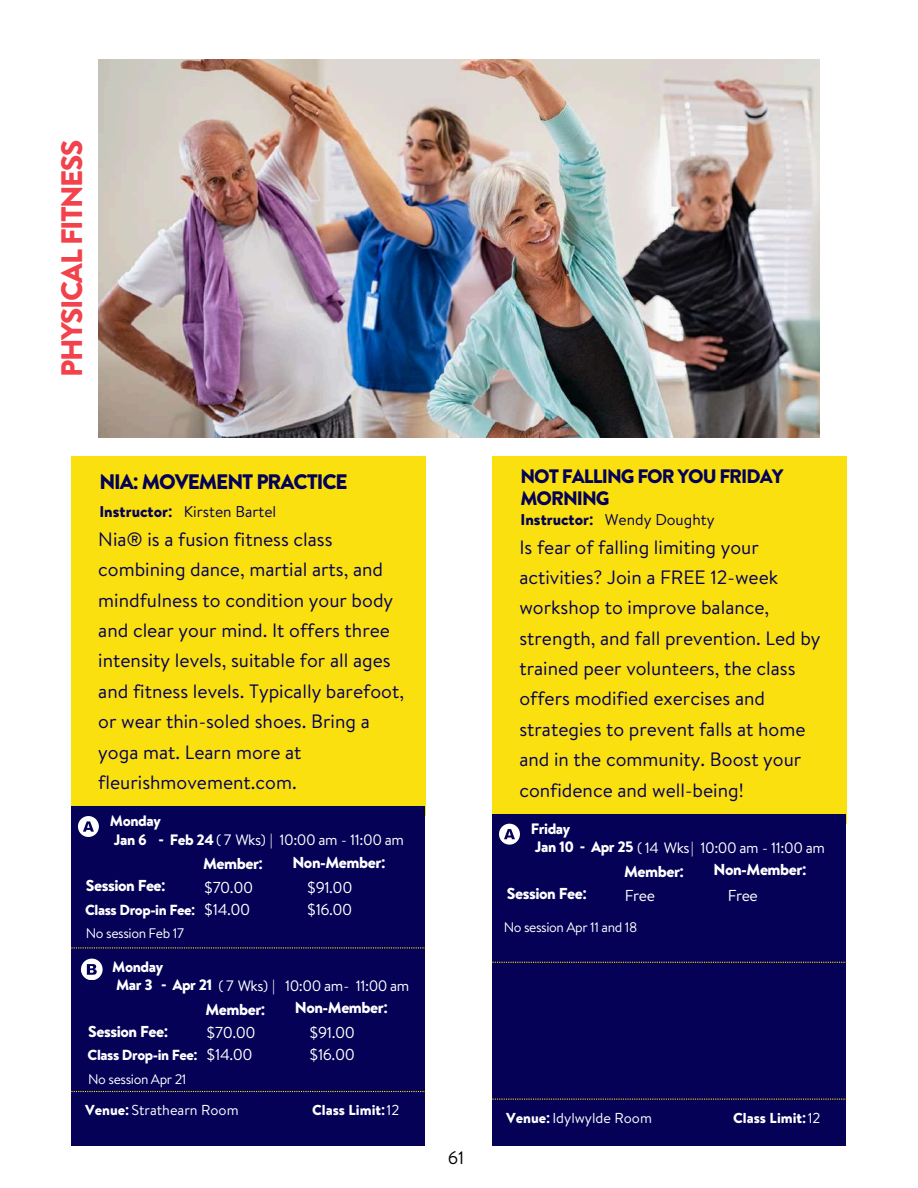
<style>
.page{position:relative;width:918px;height:1188px;background:#fff}
.page>*{position:absolute;margin:0;border:0;box-sizing:border-box;transform-origin:0 0}
.t1{font:900 29.7px "Hv D Trial Brandon Text";letter-spacing:-.05em;color:#f2424c}
.t2{font:900 21px "Hv D Trial Brandon Text";letter-spacing:-.05em;color:#040157}
.t3{font:900 19.5px/22.5px "Hv D Trial Brandon Text";letter-spacing:-.05em;color:#040157}
.t4{font:19.35px/30.3px "Brandon Text";color:#040157}
.t5{font:18px "Brandon Text";color:#000}
.t6{font:15.9px/22px "Brandon Text";letter-spacing:-.03em;color:#fff}
.t7{font:900 15.9px "Hv D Trial Brandon Text";letter-spacing:-.03em;color:#fff}
.t8{font:900 15.75px "Hv D Trial Brandon Text";letter-spacing:-.03em;color:#fff}
.t9{font:15.6px "Brandon Text";color:#040157}
.t10{font:15.15px "Brandon Text";letter-spacing:-.03em;color:#fff}
.t11{font:900 15.15px "Hv D Trial Brandon Text";letter-spacing:-.03em;color:#fff}
.t12{font:900 14.55px "Hv D Trial Brandon Text";letter-spacing:-.03em;color:#fff}
.t13{font:14.4px "Brandon Text";color:#fff}
.t14{font:900 14.4px "Hv D Trial Brandon Text";color:#fff}
.t15{font:13.8px "Brandon Text";letter-spacing:-.03em;color:#fff}
.s1{font-family:"Noto Sans";font-weight:700}
.s2{font-family:"Hv D Trial Brandon Text";font-weight:900}
.s3{font-family:"Brandon Text";font-weight:400}
</style>
<div class="page">
<img style="left:98px;top:59px;width:721px;height:378px">
<div style="left:71px;top:456px;width:354px;height:360px;background:#fae00f"></div>
<div style="left:71px;top:806px;width:354px;height:340px;background:#040157"></div>
<svg style="left:78px;top:816px;width:21px;height:21px"></svg>
<svg style="left:71px;top:947px;width:354px;height:1px"></svg>
<svg style="left:71px;top:1091px;width:354px;height:1px"></svg>
<svg style="left:81px;top:959px;width:21px;height:21px"></svg>
<div style="left:492px;top:456px;width:354px;height:368px;background:#fae00f"></div>
<div style="left:492px;top:814px;width:354px;height:332px;background:#040157"></div>
<svg style="left:499px;top:824px;width:21px;height:21px"></svg>
<svg style="left:492px;top:962px;width:354px;height:1px"></svg>
<svg style="left:492px;top:1099px;width:354px;height:1px"></svg>
<h1 class="t1" style="left:50px;top:377px;width:239px;rotate:-90deg">PHYSICAL FITNESS</h1>
<p class="t2" style="left:99px;top:466px;width:250px">NIA<span class="s1">:</span> MOVEMENT PRACTICE</p>
<p class="t9" style="left:99px;top:501px;width:178px"><span class="s2">Instructor</span><span class="s1">:</span> Kirsten Bartel</p>
<p class="t4" style="left:98px;top:524px;width:307px">Nia® is a fusion fitness class combining dance, martial arts, and mindfulness to condition your body and clear your mind. It offers three intensity levels, suitable for all ages and fitness levels. Typically barefoot, or wear thin-soled shoes. Bring a yoga mat. Learn more at fleurishmovement.com.</p>
<p class="t11" style="left:110px;top:810px;width:52px">Monday</p>
<p class="t11" style="left:114px;top:828px;width:35px">Jan 6</p>
<p class="t10" style="left:159px;top:829px;width:247px"><span class="s2">- Feb 24</span> ( 7 Wks) | 10:00 am - 11:00 am</p>
<p class="t8" style="left:203px;top:853px;width:62px">Member<span class="s1">:</span></p>
<p class="t8" style="left:292px;top:851px;width:95px">Non-Member<span class="s1">:</span></p>
<p class="t7" style="left:86px;top:875px;width:81px">Session Fee<span class="s1">:</span></p>
<p class="t12" style="left:85px;top:899px;width:112px">Class Drop-in Fee<span class="s1">:</span></p>
<p class="t15" style="left:86px;top:924px;width:100px">No session Feb 17</p>
<p class="t11" style="left:112px;top:956px;width:52px">Monday</p>
<p class="t6" style="left:204px;top:876px;width:51px">$70.00 $14.00</p>
<p class="t6" style="left:307px;top:876px;width:47px">$91.00</p>
<p class="t6" style="left:307px;top:898px;width:47px">$16.00</p>
<p class="t11" style="left:116px;top:974px;width:38px">Mar 3</p>
<p class="t10" style="left:161px;top:975px;width:250px"><span class="s2">- Apr 21</span> ( 7 Wks) | 10:00 am- 11:00 am</p>
<p class="t8" style="left:205px;top:998px;width:62px">Member<span class="s1">:</span></p>
<p class="t8" style="left:295px;top:996px;width:95px">Non-Member<span class="s1">:</span></p>
<p class="t7" style="left:88px;top:1020px;width:81px">Session Fee<span class="s1">:</span></p>
<p class="t12" style="left:88px;top:1045px;width:112px">Class Drop-in Fee<span class="s1">:</span></p>
<p class="t15" style="left:88px;top:1069px;width:100px">No session Apr 21</p>
<p class="t6" style="left:206px;top:1021px;width:51px">$70.00 $14.00</p>
<p class="t6" style="left:309px;top:1021px;width:47px">$91.00</p>
<p class="t6" style="left:309px;top:1043px;width:47px">$16.00</p>
<p class="t13" style="left:85px;top:1100px;width:155px"><span class="s2">Venue</span><span class="s1">:</span> Strathearn Room</p>
<p class="t14" style="left:312px;top:1100px;width:89px">Class Limit<span class="s1">:</span><span class="s3">12</span></p>
<p class="t5" style="left:448px;top:1145px;width:18px">61</p>
<p class="t3" style="left:520px;top:464px;width:265px">NOT FALLING FOR YOU FRIDAY<br>MORNING</p>
<p class="t9" style="left:520px;top:508px;width:196px"><span class="s2">Instructor</span><span class="s1">:</span> Wendy Doughty</p>
<p class="t4" style="left:519px;top:531px;width:303px">Is fear of falling limiting your activities? Join a FREE 12-week workshop to improve balance, strength, and fall prevention. Led by trained peer volunteers, the class offers modified exercises and strategies to prevent falls at home and in the community. Boost your confidence and well-being!</p>
<p class="t11" style="left:531px;top:818px;width:41px">Friday</p>
<p class="t10" style="left:535px;top:837px;width:292px"><span class="s2">Jan 10 - Apr 25</span> ( 14 Wks| 10:00 am - 11:00 am</p>
<p class="t7" style="left:507px;top:882px;width:81px">Session Fee<span class="s1">:</span></p>
<p class="t8" style="left:624px;top:860px;width:62px">Member<span class="s1">:</span></p>
<p class="t8" style="left:714px;top:859px;width:95px">Non-Member<span class="s1">:</span></p>
<p class="t6" style="left:625px;top:884px;width:32px">Free</p>
<p class="t6" style="left:728px;top:884px;width:32px">Free</p>
<p class="t15" style="left:504px;top:917px;width:135px">No session Apr 11 and 18</p>
<p class="t13" style="left:506px;top:1108px;width:147px"><span class="s2">Venue</span><span class="s1">:</span>Idylwylde Room</p>
<p class="t14" style="left:733px;top:1108px;width:89px">Class Limit<span class="s1">:</span><span class="s3">12</span></p>
</div>
